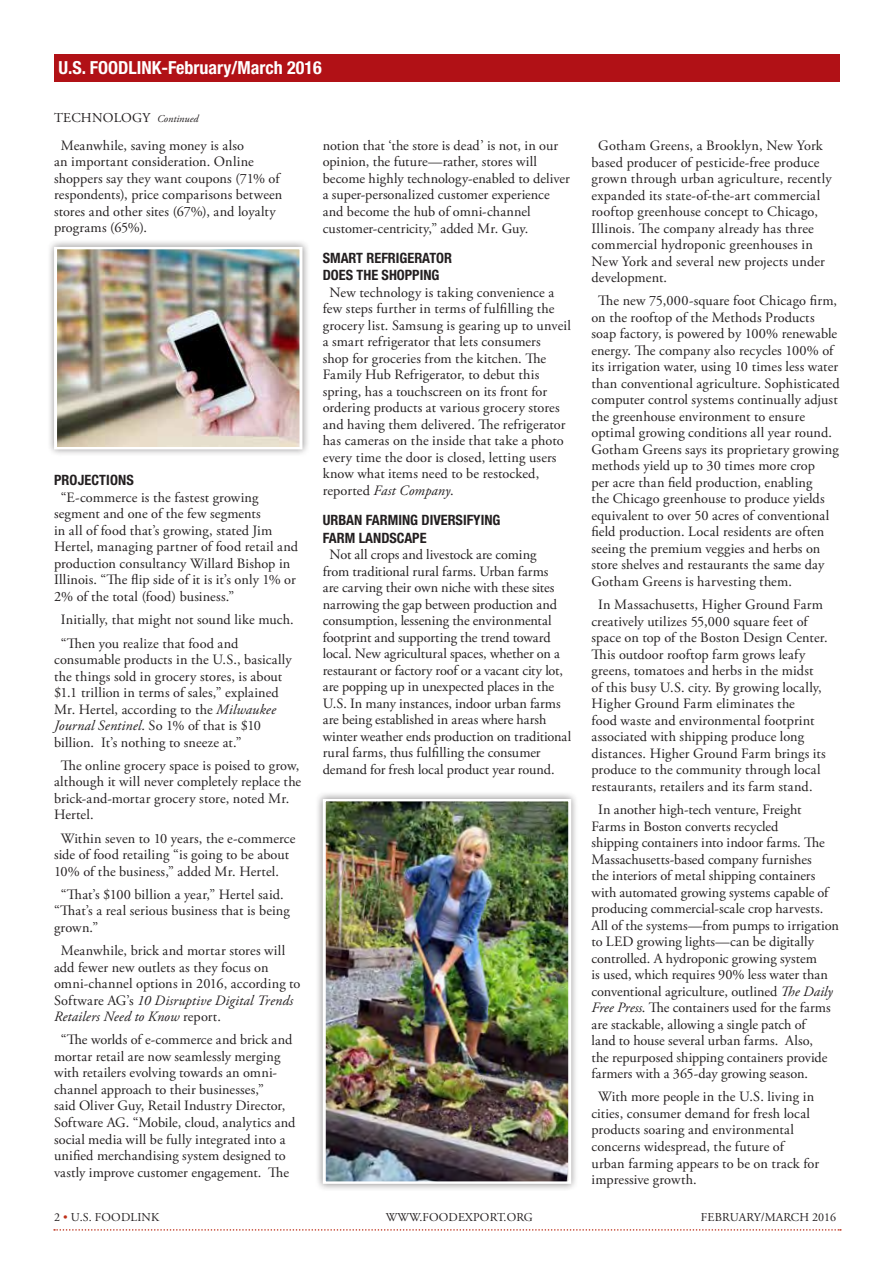
<style>
.page{position:relative;width:894px;height:1263px;background:#fff}
.page>*{position:absolute;margin:0;border:0;box-sizing:border-box;transform-origin:0 0}
.t1{font:700 condensed 18px "Helvetica Neue LT Std";color:#fff}
.t2{font:14.25px/16.5px "Adobe Garamond Pro";letter-spacing:.005em;color:#231f20}
.t3{font:14.25px/16.5px "Adobe Garamond Pro";letter-spacing:-.11em;color:#231f20}
.t4{font:14.25px/16.5px "Adobe Garamond Pro";letter-spacing:-.095em;color:#231f20}
.t5{font:14.25px/16.5px "Adobe Garamond Pro";letter-spacing:-.045em;color:#231f20}
.t6{font:700 condensed 14.25px/17.1px "Helvetica Neue LT Std";color:#231f20}
.t7{font:13.5px "Adobe Garamond Pro";letter-spacing:.015em;color:#231f20}
.t8{font:12px "Adobe Garamond Pro";letter-spacing:.015em;color:#231f20}
.s1{font-style:italic;font-size:10.5px}
.s2{font-style:italic}
.s3{color:#bf311a}
</style>
<div class="page">
<div style="left:54px;top:54px;width:785px;height:27px;background:#b11116"></div>
<svg style="left:54px;top:1229px;width:786px;height:1px"></svg>
<div style="left:315px;top:791px;width:263px;height:400px;background:#231f20;opacity:.5"></div>
<img style="left:327px;top:803px;width:240px;height:377px">
<div style="left:323px;top:799px;width:248px;height:385px;border:3px solid #fff"></div>
<div style="left:46px;top:239px;width:264px;height:218px;background:#231f20;opacity:.5"></div>
<img style="left:58px;top:251px;width:240px;height:194px">
<div style="left:54px;top:247px;width:248px;height:202px;border:3px solid #fff"></div>
<p class="t1" style="left:58px;top:56px;width:265px">U.S. FOODLINK-February/March 2016</p>
<p class="t7" style="left:54px;top:110px;width:146px">TECHNOLOGY <span class="s1">Continued</span></p>
<p class="t2" style="left:54px;top:138px;width:230px;text-indent:7px">Meanwhile, saving money is also<br>an important consideration. Online shoppers say they want coupons (71% of respondents), price comparisons between stores and other sites (67%), and loyalty programs (65%).</p>
<p class="t6" style="left:54px;top:471px;width:81px">PROJECTIONS</p>
<p class="t2" style="left:54px;top:489px;width:245px;text-indent:7px">“E-commerce is the fastest growing segment and one of the few segments<br>in all of food that’s growing, stated Jim Hertel, managing partner of food retail and production consultancy Willard Bishop in Illinois. “The flip side of it is it’s only 1% or 2% of the total (food) business.”</p>
<p class="t2" style="left:61px;top:608px;width:234px;line-height:23.2px">Initially, that might not sound like much. “Then you realize that food and</p>
<p class="t2" style="left:54px;top:651px;width:239px">consumable products in the U.S., basically the things sold in grocery stores, is about $1.1 trillion in terms of sales,” explained Mr. Hertel, according to the <span class="s2">Milwaukee Journal Sentinel</span>. So 1% of that is $10 billion. It’s nothing to sneeze at.”</p>
<p class="t2" style="left:54px;top:757px;width:249px;text-indent:7px">The online grocery space is poised to grow, although it will never completely replace the brick-and-mortar grocery store, noted Mr.<br>Hertel.</p>
<p class="t2" style="left:54px;top:830px;width:243px;text-indent:7px">Within seven to 10 years, the e-commerce side of food retailing “is going to be about<br>10% of the business,” added Mr. Hertel.</p>
<p class="t2" style="left:54px;top:886px;width:237px;text-indent:7px">“That’s $100 billion a year,” Hertel said. “That’s a real serious business that is being grown.”</p>
<p class="t5" style="left:54px;top:943px;width:248px;text-indent:7px">Meanwhile, brick and mortar stores will add fewer new outlets as they focus on omni-channel options in 2016, according to Software AG’s <span class="s2">10 Disruptive Digital Trends Retailers Need to Know</span> report.</p>
<p class="t2" style="left:54px;top:1032px;width:243px;text-indent:7px">“The worlds of e-commerce and brick and mortar retail are now seamlessly merging with retailers evolving towards an omni&shy;channel approach to their businesses,”<br>said Oliver Guy, Retail Industry Director, Software AG. “Mobile, cloud, analytics and social media will be fully integrated into a unified merchandising system designed to vastly improve customer engagement. The</p>
<p class="t2" style="left:322px;top:138px;width:248px">notion that ‘the store is dead’ is not, in our opinion, the future—rather, stores will become highly technology-enabled to deliver a super-personalized customer experience and become the hub of omni-channel customer-centricity,” added Mr. Guy.</p>
<p class="t6" style="left:322px;top:249px;width:131px">SMART REFRIGERATOR<br>DOES THE SHOPPING</p>
<p class="t2" style="left:322px;top:284px;width:249px;text-indent:7px">New technology is taking convenience a few steps further in terms of fulfilling the grocery list. Samsung is gearing up to unveil a smart refrigerator that lets consumers<br>shop for groceries from the kitchen. The Family Hub Refrigerator, to debut this spring, has a touchscreen on its front for ordering products at various grocery stores and having them delivered. The refrigerator has cameras on the inside that take a photo every time the door is closed, letting users know what items need to be restocked, reported <span class="s2">Fast Company</span>.</p>
<p class="t6" style="left:322px;top:511px;width:179px">URBAN FARMING DIVERSIFYING<br>FARM LANDSCAPE</p>
<p class="t3" style="left:322px;top:547px;width:250px;text-indent:7px">Not all crops and livestock are coming<br>from traditional rural farms. Urban farms<br>are carving their own niche with these sites narrowing the gap between production and consumption, lessening the environmental footprint and supporting the trend toward local. New agricultural spaces, whether on a restaurant or factory roof or a vacant city lot, are popping up in unexpected places in the U.S. In many instances, indoor urban farms are being established in areas where harsh winter weather ends production on traditional rural farms, thus fulfilling the consumer demand for fresh local product year round.</p>
<p class="t2" style="left:591px;top:138px;width:241px;text-indent:7px">Gotham Greens, a Brooklyn, New York based producer of pesticide-free produce grown through urban agriculture, recently expanded its state-of-the-art commercial rooftop greenhouse concept to Chicago, Illinois. The company already has three commercial hydroponic greenhouses in New York and several new projects under development.</p>
<p class="t2" style="left:591px;top:293px;width:249px;text-indent:7px">The new 75,000-square foot Chicago firm, on the rooftop of the Methods Products soap factory, is powered by 100% renewable energy. The company also recycles 100% of its irrigation water, using 10 times less water than conventional agriculture. Sophisticated computer control systems continually adjust the greenhouse environment to ensure optimal growing conditions all year round.<br>Gotham Greens says its proprietary growing methods yield up to 30 times more crop<br>per acre than field production, enabling<br>the Chicago greenhouse to produce yields equivalent to over 50 acres of conventional field production. Local residents are often seeing the premium veggies and herbs on store shelves and restaurants the same day Gotham Greens is harvesting them.</p>
<p class="t2" style="left:591px;top:597px;width:237px;text-indent:7px">In Massachusetts, Higher Ground Farm creatively utilizes 55,000 square feet of space on top of the Boston Design Center.<br>This outdoor rooftop farm grows leafy greens, tomatoes and herbs in the midst of this busy U.S. city. By growing locally, Higher Ground Farm eliminates the<br>food waste and environmental footprint associated with shipping produce long distances. Higher Ground Farm brings its produce to the community through local restaurants, retailers and its farm stand.</p>
<p class="t2" style="left:591px;top:802px;width:249px;text-indent:7px">In another high-tech venture, Freight Farms in Boston converts recycled<br>shipping containers into indoor farms. The Massachusetts-based company furnishes<br>the interiors of metal shipping containers with automated growing systems capable of producing commercial-scale crop harvests.<br>All of the systems—from pumps to irrigation to LED growing lights—can be digitally controlled. A hydroponic growing system<br>is used, which requires 90% less water than conventional agriculture, outlined <span class="s2">The Daily Free Press</span>. The containers used for the farms are stackable, allowing a single patch of<br>land to house several urban farms. Also,<br>the repurposed shipping containers provide farmers with a 365-day growing season.</p>
<p class="t4" style="left:591px;top:1089px;width:229px;text-indent:7px">With more people in the U.S. living in cities, consumer demand for fresh local products soaring and environmental concerns widespread, the future of urban farming appears to be on track for impressive growth.</p>
<p class="t8" style="left:54px;top:1209px;width:107px">2 <span class="s3">•</span> U.S. FOODLINK</p>
<p class="t8" style="left:386px;top:1209px;width:148px">WWW.FOODEXPORT.ORG</p>
<p class="t8" style="left:700px;top:1209px;width:137px">FEBRUARY/MARCH 2016</p>
</div>
